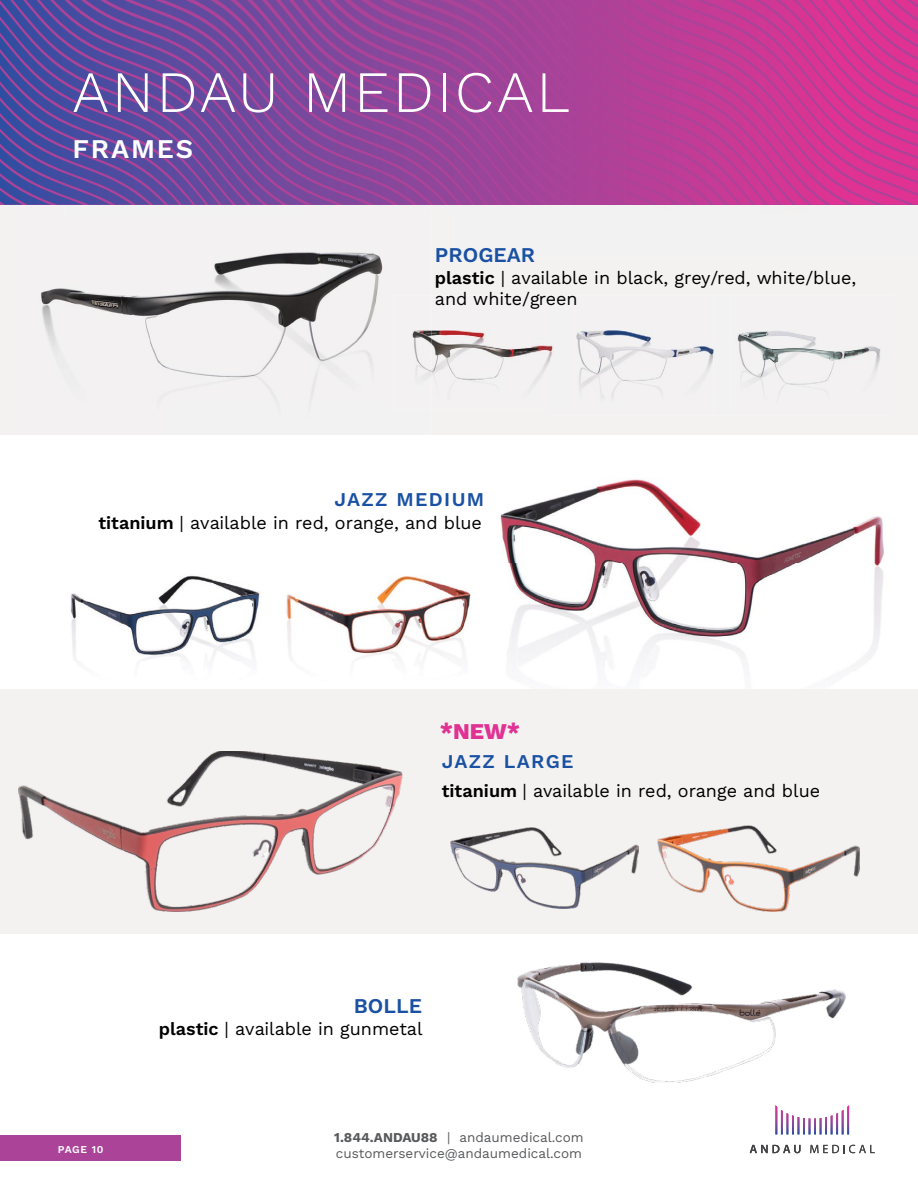
<style>
.page{position:relative;width:918px;height:1188px;background:#fff}
.page>*{position:absolute;margin:0;border:0;box-sizing:border-box;transform-origin:0 0}
.t1{font:300 58.5px "Work Sans";letter-spacing:.05em;color:#fff}
.t2{font:600 27px "Work Sans";letter-spacing:.07em;color:#fff}
.t3{font:800 22.5px "Work Sans";color:#e03293}
.t4{font:600 21px "Work Sans";color:#1b51a3}
.t5{font:600 19.5px "Work Sans";letter-spacing:.07em;color:#1b51a3}
.t6{font:18px/21.6px "Work Sans";color:#000}
.t7{font:13.5px/16.2px "Work Sans";color:#58595b}
.t8{font:600 10.5px "Work Sans";letter-spacing:.06em;color:#fff}
.s1{font-weight:600}
.s2{font-weight:700}
</style>
<div class="page">
<div style="left:0;top:205px;width:918px;height:230px;background:#f4f2f1"></div>
<div style="left:454px;top:205px;width:464px;height:53px;background:#f3f2f2"></div>
<img style="left:169px;top:210px;width:263px;height:225px">
<img style="left:12px;top:205px;width:157px;height:230px">
<div style="left:64px;top:205px;width:246px;height:10px;background:#f3f2f2"></div>
<img style="left:550px;top:296px;width:344px;height:119px">
<div style="left:714px;top:296px;width:16px;height:119px;background:#f3f2f2"></div>
<img style="left:393px;top:296px;width:157px;height:113px">
<div style="left:550px;top:296px;width:17px;height:113px;background:#f3f2f2"></div>
<svg style="left:0;top:0;width:918px;height:205px;background:#91449a"></svg>
<svg style="left:760px;top:0;width:158px;height:120px;background:#d13694"></svg>
<svg style="left:750px;top:1145px;width:51px;height:8px"></svg>
<svg style="left:810px;top:1145px;width:65px;height:8px"></svg>
<svg style="left:775px;top:1105px;width:74px;height:29px"></svg>
<div style="left:0;top:1135px;width:181px;height:26px;background:#ab4399"></div>
<img style="left:517px;top:963px;width:329px;height:119px">
<img style="left:70px;top:575px;width:190px;height:86px">
<img style="left:295px;top:576px;width:176px;height:84px">
<img style="left:286px;top:594px;width:9px;height:65px">
<img style="left:500px;top:479px;width:384px;height:85px">
<img style="left:509px;top:564px;width:374px;height:103px">
<div style="left:0;top:689px;width:918px;height:244px;background:#f4f2f1"></div>
<img style="left:18px;top:751px;width:384px;height:161px">
<img style="left:450px;top:828px;width:189px;height:81px">
<img style="left:658px;top:826px;width:202px;height:85px">
<h1 class="t1" style="left:72px;top:48px;width:499px">ANDAU MEDICAL</h1>
<h2 class="t2" style="left:72px;top:128px;width:122px">FRAMES</h2>
<p class="t4" style="left:435px;top:239px;width:102px">PROGEAR</p>
<p class="t6" style="left:435px;top:266px;width:423px"><span class="s1">plastic</span> | available in black, grey/red, white/blue, and white/green</p>
<p class="t5" style="left:334px;top:485px;width:151px">JAZZ MEDIUM</p>
<p class="t6" style="left:98px;top:511px;width:385px"><span class="s1">titanium</span> | available in red, orange, and blue</p>
<p class="t3" style="left:440px;top:714px;width:82px">*NEW*</p>
<p class="t5" style="left:442px;top:747px;width:133px">JAZZ LARGE</p>
<p class="t6" style="left:442px;top:779px;width:380px"><span class="s1">titanium</span> | available in red, orange and blue</p>
<p class="t8" style="left:58px;top:1141px;width:47px">PAGE 10</p>
<p class="t4" style="left:354px;top:990px;width:70px">BOLLE</p>
<p class="t6" style="left:159px;top:1017px;width:265px"><span class="s1">plastic</span> | available in gunmetal</p>
<p class="t7" style="left:334px;top:1129px;width:251px"><span class="s2">1.844.ANDAU88</span> | andaumedical.com customerservice@andaumedical.com</p>
</div>
